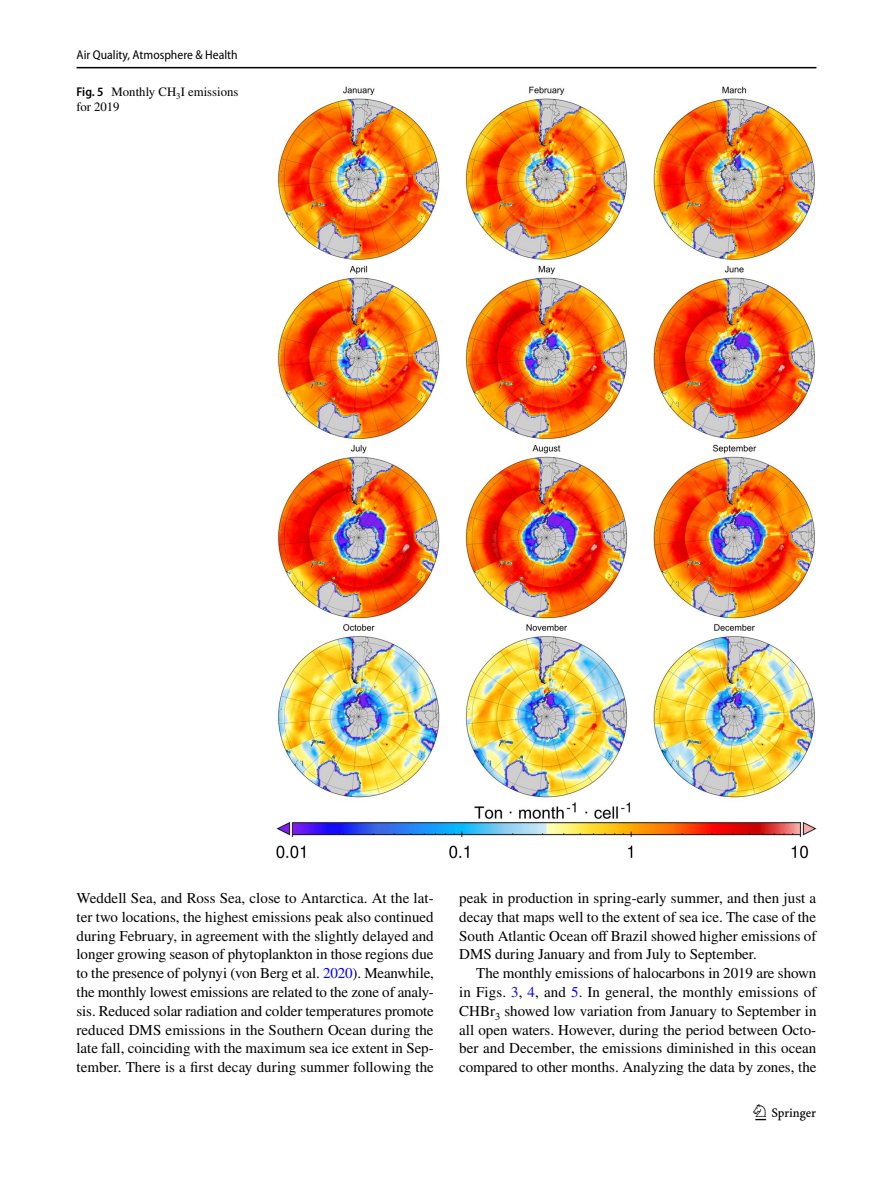
<style>
.page{position:relative;width:893px;height:1187px;background:#fff}
.page>*{position:absolute;margin:0;border:0;box-sizing:border-box;transform-origin:0 0}
.t1{font:22.5px "Springnew Regular 3";color:#000}
.t2{font:15px/18.8px "STIX";color:#000;text-align:justify}
.t3{font:12.75px/15px "STIX";color:#000}
.t4{font:semi-condensed 12.75px "Myriad Pro";color:#000}
.s1{font-family:"Myriad Pro";font-weight:600;font-stretch:semi-condensed}
.s2{color:#00f}
</style>
<div class="page">
<hr style="left:77px;top:67px;width:739px;height:1px;background:#000">
<img style="left:276px;top:87px;width:540px;height:771px">
<p class="t4" style="left:77px;top:48px;width:163px">Air Quality, Atmosphere &amp; Health</p>
<p class="t3" style="left:77px;top:85px;width:163px"><span class="s1">Fig. 5</span> Monthly CH<sub>3</sub>I emissions for 2019</p>
<p class="t2" style="left:77px;top:889px;width:359px">Weddell Sea, and Ross Sea, close to Antarctica. At the lat&shy;ter two locations, the highest emissions peak also continued during February, in agreement with the slightly delayed and longer growing season of phytoplankton in those regions due to the presence of polynyi (von Berg et al. <span class="s2">2020</span>). Meanwhile, the monthly lowest emissions are related to the zone of analy&shy;sis. Reduced solar radiation and colder temperatures promote reduced DMS emissions in the Southern Ocean during the late fall, coinciding with the maximum sea ice extent in Sep&shy;tember. There is a first decay during summer following the</p>
<p class="t2" style="left:459px;top:889px;width:359px">peak in production in spring-early summer, and then just a decay that maps well to the extent of sea ice. The case of the South Atlantic Ocean off Brazil showed higher emissions of DMS during January and from July to September.</p>
<p class="t2" style="left:459px;top:964px;width:359px;text-indent:17px">The monthly emissions of halocarbons in 2019 are shown in Figs. <span class="s2">3</span>, <span class="s2">4</span>, and <span class="s2">5</span>. In general, the monthly emissions of CHBr<sub>3</sub> showed low variation from January to September in all open waters. However, during the period between Octo&shy;ber and December, the emissions diminished in this ocean compared to other months. Analyzing the data by zones, the</p>
<h1 class="t1" style="left:755px;top:1104px;width:62px">1 3</h1>
</div>
